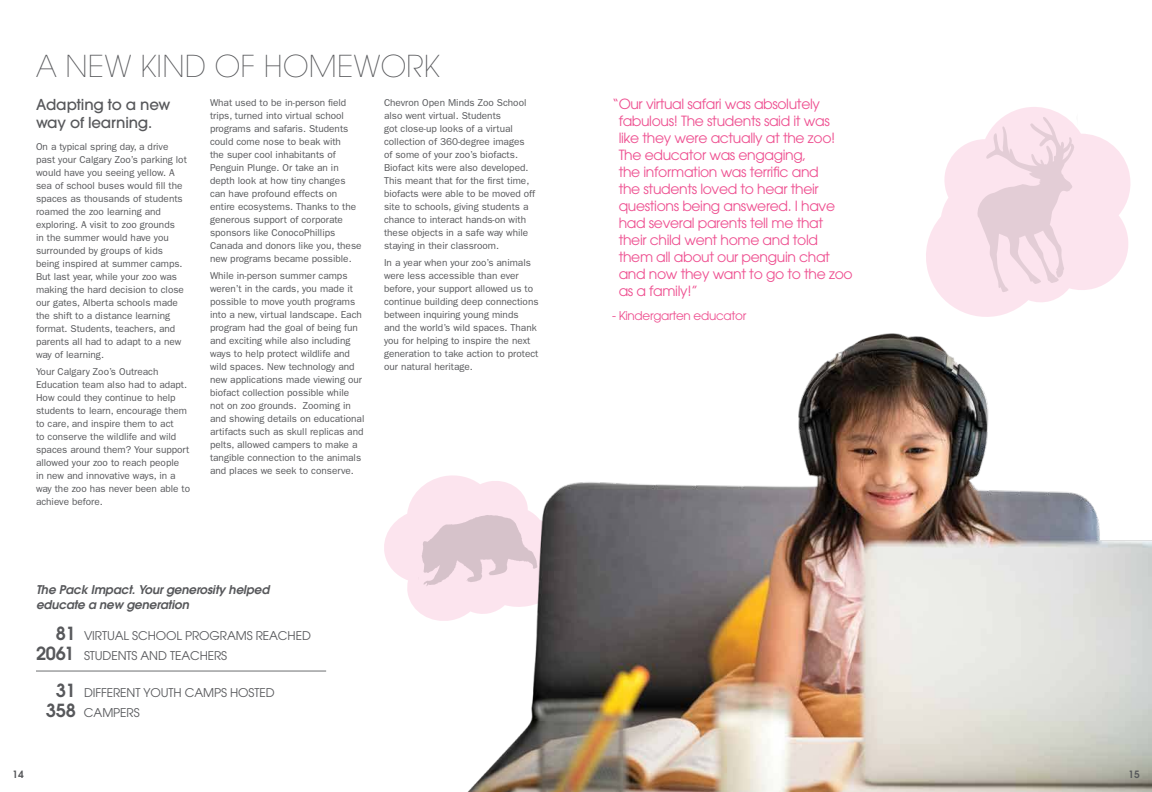
<style>
.page{position:relative;width:1152px;height:792px;background:#fff}
.page>*{position:absolute;margin:0;border:0;box-sizing:border-box;transform-origin:0 0}
.t1{font:200 30px "Avant Garde";letter-spacing:.01em;color:#57585b}
.t2{font:500 15px/18px "Avant Garde";letter-spacing:-.01em;color:#57585b}
.t3{font:14px/17px "Avant Garde";letter-spacing:-.025em;color:#ee4f90}
.t4{font:12px/20px "Avant Garde";letter-spacing:-.01em;color:#57585b}
.t5{font:italic 600 12px/15px "Avant Garde";letter-spacing:-.01em;color:#57585b}
.t6{font:12px "Avant Garde";letter-spacing:-.025em;color:#ee4f90}
.t7{font:10px/13px "Franklin Gothic";color:#57585b}
.t8{font:600 10px "Avant Garde";color:#57585b}
.s1{font-weight:600;font-size:18px}
</style>
<div class="page">
<svg style="left:384px;top:475px;width:81px;height:146px"></svg>
<img style="left:465px;top:333px;width:687px;height:459px">
<svg style="left:926px;top:130px;width:205px;height:187px;fill:#fce4ee"></svg>
<svg style="left:977px;top:107px;width:101px;height:198px;background:#f4dee7"></svg>
<hr style="left:36px;top:671px;width:290px;height:1px;background:#6d6e70">
<h1 class="t1" style="left:36px;top:55px;width:405px">A NEW KIND OF HOMEWORK</h1>
<h2 class="t2" style="left:36px;top:97px;width:136px">Adapting to a new way of learning.</h2>
<p class="t7" style="left:36px;top:140px;width:152px">On a typical spring day, a drive past your Calgary Zoo’s parking lot would have you seeing yellow. A sea of school buses would fill the spaces as thousands of students roamed the zoo learning and exploring. A visit to zoo grounds<br>in the summer would have you surrounded by groups of kids being inspired at summer camps.<br>But last year, while your zoo was making the hard decision to close our gates, Alberta schools made the shift to a distance learning format. Students, teachers, and parents all had to adapt to a new way of learning.</p>
<p class="t7" style="left:36px;top:366px;width:156px">Your Calgary Zoo’s Outreach<br>Education team also had to adapt.<br>How could they continue to help students to learn, encourage them to care, and inspire them to act<br>to conserve the wildlife and wild spaces around them? Your support allowed your zoo to reach people<br>in new and innovative ways, in a way the zoo has never been able to achieve before.</p>
<p class="t7" style="left:210px;top:97px;width:153px">What used to be in-person field trips, turned into virtual school programs and safaris. Students could come nose to beak with<br>the super cool inhabitants of<br>Penguin Plunge. Or take an in depth look at how tiny changes can have profound effects on entire ecosystems. Thanks to the generous support of corporate sponsors like ConocoPhillips<br>Canada and donors like you, these new programs became possible.</p>
<p class="t7" style="left:210px;top:270px;width:156px">While in-person summer camps weren’t in the cards, you made it possible to move youth programs into a new, virtual landscape. Each program had the goal of being fun and exciting while also including ways to help protect wildlife and wild spaces. New technology and new applications made viewing our biofact collection possible while not on zoo grounds. Zooming in and showing details on educational artifacts such as skull replicas and pelts, allowed campers to make a tangible connection to the animals and places we seek to conserve.</p>
<p class="t7" style="left:384px;top:97px;width:153px">Chevron Open Minds Zoo School also went virtual. Students<br>got close-up looks of a virtual collection of 360-degree images of some of your zoo’s biofacts.<br>Biofact kits were also developed.<br>This meant that for the first time, biofacts were able to be moved off site to schools, giving students a chance to interact hands-on with these objects in a safe way while staying in their classroom.</p>
<p class="t7" style="left:384px;top:257px;width:156px">In a year when your zoo’s animals were less accessible than ever before, your support allowed us to continue building deep connections between inquiring young minds<br>and the world’s wild spaces. Thank you for helping to inspire the next generation to take action to protect our natural heritage.</p>
<p class="t5" style="left:36px;top:583px;width:235px">The Pack Impact. Your generosity helped educate a new generation</p>
<p class="t4" style="left:36px;top:626px;width:276px;text-indent:20px"><span class="s1">81</span> VIRTUAL SCHOOL PROGRAMS REACHED<br><span class="s1">2061</span> STUDENTS AND TEACHERS</p>
<p class="t4" style="left:46px;top:683px;width:230px;text-indent:10px"><span class="s1">31</span> DIFFERENT YOUTH CAMPS HOSTED<br><span class="s1">358</span> CAMPERS</p>
<p class="t3" style="left:619px;top:96px;width:235px;text-indent:-7px">“ Our virtual safari was absolutely fabulous! The students said it was like they were actually at the zoo!<br>The educator was engaging,<br>the information was terrific and<br>the students loved to hear their questions being answered. I have had several parents tell me that their child went home and told them all about our penguin chat and now they want to go to the zoo as a family!”</p>
<p class="t6" style="left:612px;top:310px;width:136px">- Kindergarten educator</p>
<p class="t8" style="left:12px;top:769px;width:13px">14</p>
<p class="t8" style="left:1128px;top:769px;width:13px">15</p>
</div>
